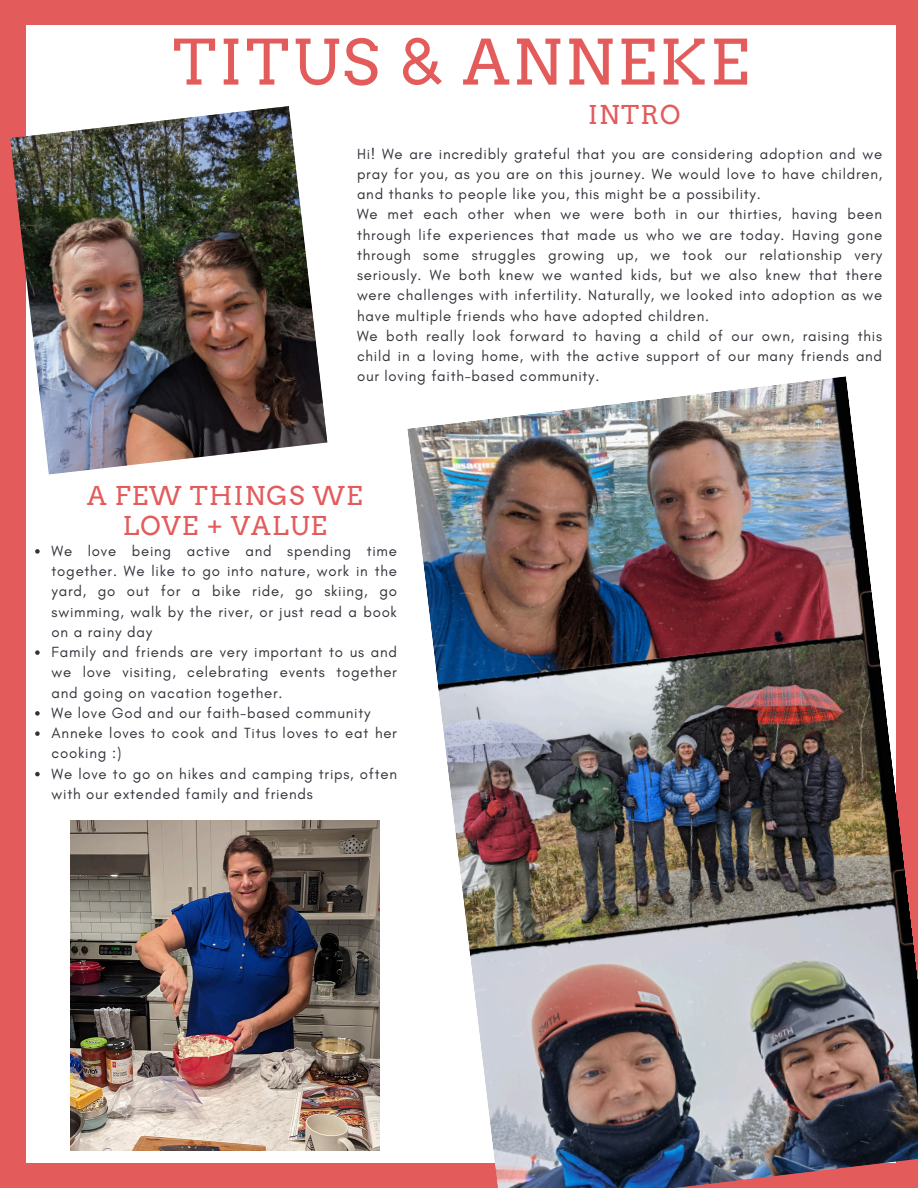
<style>
.page{position:relative;width:918px;height:1188px;background:#e35b5b}
.page>*{position:absolute;margin:0;border:0;box-sizing:border-box;transform-origin:0 0}
.t1{font:62.25px "Arvo";letter-spacing:.05em;color:#e35b5b}
.t2{font:25.95px/30.2px "Arvo";letter-spacing:.05em;color:#e35b5b;text-align:center}
.t3{font:15px/20.2px "Glacial Indifference";letter-spacing:.05em;color:#34313a;text-align:justify}
</style>
<div class="page">
<div style="left:26px;top:25px;width:870px;height:1138px;background:#fff"></div>
<img style="left:71px;top:821px;width:308px;height:329px">
<img style="left:407px;top:376px;width:511px;height:812px">
<svg style="left:35px;top:549px;width:5px;height:5px"></svg>
<svg style="left:35px;top:650px;width:5px;height:5px"></svg>
<svg style="left:35px;top:711px;width:5px;height:5px"></svg>
<svg style="left:35px;top:731px;width:5px;height:5px"></svg>
<svg style="left:35px;top:772px;width:5px;height:4px"></svg>
<img style="left:10px;top:106px;width:318px;height:369px">
<h2 class="t1" style="left:173px;top:25px;width:578px">TITUS &amp; ANNEKE</h2>
<p class="t2" style="left:588px;top:100px;width:94px">INTRO</p>
<p class="t3" style="left:357px;top:143px;width:527px">Hi! We are incredibly grateful that you are considering adoption and we pray for you, as you are on this journey. We would love to have children, and thanks to people like you, this might be a possibility.</p>
<p class="t3" style="left:357px;top:204px;width:527px">We met each other when we were both in our thirties, having been through life experiences that made us who we are today. Having gone through some struggles growing up, we took our relationship very seriously. We both knew we wanted kids, but we also knew that there were challenges with infertility. Naturally, we looked into adoption as we have multiple friends who have adopted children.</p>
<p class="t3" style="left:357px;top:325px;width:527px">We both really look forward to having a child of our own, raising this child in a loving home, with the active support of our many friends and our loving faith-based community.</p>
<p class="t2" style="left:87px;top:481px;width:277px">A FEW THINGS WE<br>LOVE + VALUE</p>
<p class="t3" style="left:52px;top:541px;width:347px">We love being active and spending time together. We like to go into nature, work in the yard, go out for a bike ride, go skiing, go swimming, walk by the river, or just read a book on a rainy day</p>
<p class="t3" style="left:52px;top:642px;width:347px">Family and friends are very important to us and we love visiting, celebrating events together and going on vacation together.</p>
<p class="t3" style="left:52px;top:703px;width:320px">We love God and our faith-based community</p>
<p class="t3" style="left:52px;top:723px;width:347px">Anneke loves to cook and Titus loves to eat her cooking :)</p>
<p class="t3" style="left:52px;top:763px;width:347px">We love to go on hikes and camping trips, often with our extended family and friends</p>
</div>
